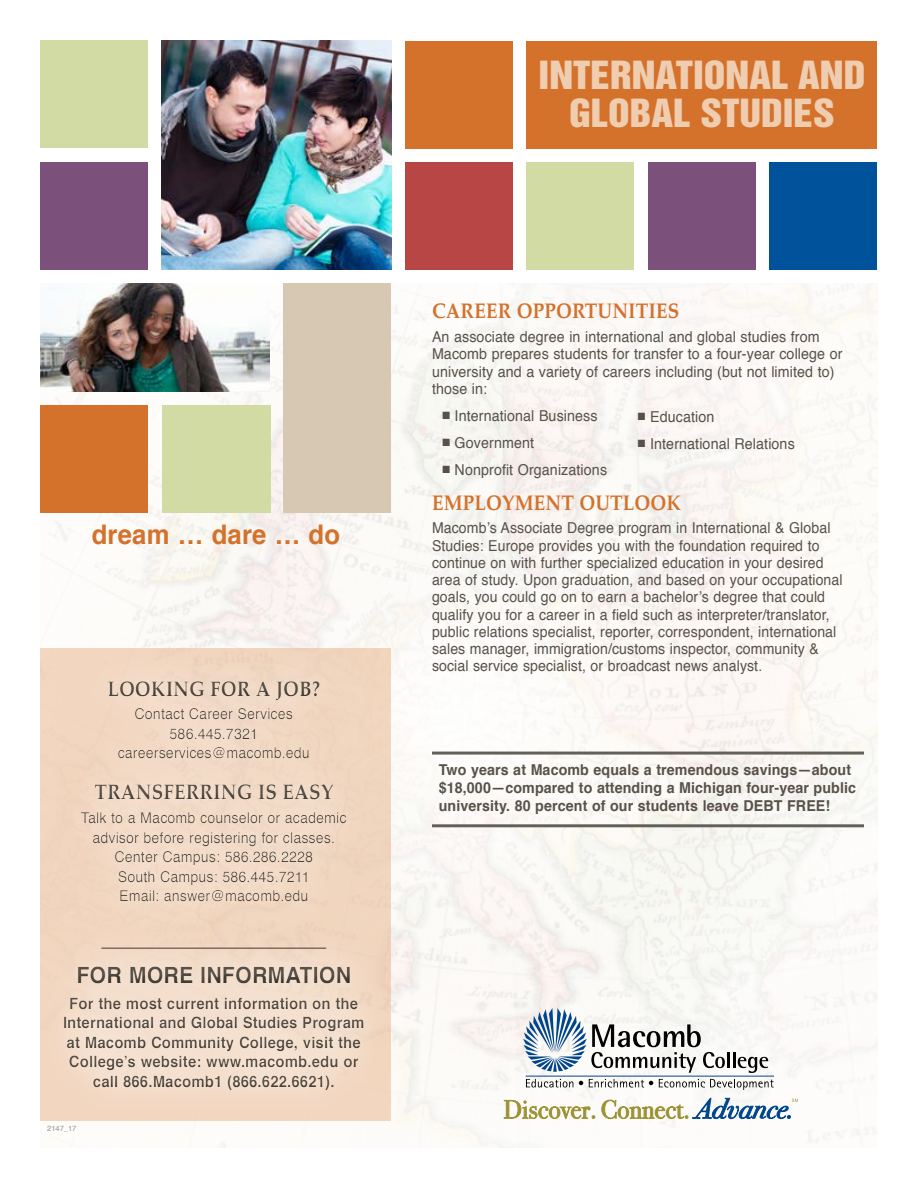
<style>
.page{position:relative;width:918px;height:1188px;background:#fff}
.page>*{position:absolute;margin:0;border:0;box-sizing:border-box;transform-origin:0 0}
.t1{font:35.55px/37.5px "Helvetica Inserat";color:#efcdb0;text-align:center;scale:1.1 1}
.t2{font:700 27px "Helvetica";letter-spacing:.01em;color:#d4722c;scale:.95 1}
.t3{font:700 22.5px "Helvetica";letter-spacing:.01em;color:#575149;scale:.95 1}
.t4{font:700 21px "Palatino";letter-spacing:.005em;color:#d4722c;scale:.9 1}
.t5{font:700 21px "Palatino";letter-spacing:.005em;color:#575149;scale:.9 1}
.t6{font:700 15.75px/19.5px "Helvetica";letter-spacing:.01em;color:#575149;text-align:center;scale:.95 1}
.t7{font:15px/17.2px "Helvetica";letter-spacing:.01em;color:#575149;scale:.94 1}
.t8{font:15px/19.5px "Helvetica";letter-spacing:.01em;color:#575149;text-align:center;scale:.95 1}
.t9{font:700 15px/18px "Helvetica";letter-spacing:.01em;color:#575149;scale:.95 1}
.t10{font:7.5px "Helvetica";color:#939598}
</style>
<div class="page">
<img style="left:40px;top:283px;width:838px;height:865px">
<div style="left:284px;top:284px;width:108px;height:229px;background:#d6c8b3"></div>
<div style="left:40px;top:405px;width:108px;height:108px;background:#d4722c"></div>
<div style="left:162px;top:405px;width:108px;height:108px;background:#d2dba4"></div>
<div style="left:648px;top:162px;width:108px;height:108px;background:#7b517c"></div>
<div style="left:40px;top:40px;width:108px;height:108px;background:#d2dba4"></div>
<div style="left:405px;top:162px;width:108px;height:108px;background:#b84645"></div>
<div style="left:405px;top:41px;width:108px;height:107px;background:#d4722c"></div>
<div style="left:40px;top:162px;width:108px;height:108px;background:#7b517c"></div>
<div style="left:526px;top:162px;width:108px;height:108px;background:#d2dba4"></div>
<div style="left:770px;top:162px;width:108px;height:108px;background:#00539b"></div>
<div style="left:526px;top:41px;width:351px;height:107px;background:#d4722c"></div>
<img style="left:40px;top:284px;width:230px;height:108px">
<img style="left:161px;top:41px;width:231px;height:229px">
<div style="left:36px;top:651px;width:355px;height:465px;background:#f2d6c0"></div>
<div style="left:55px;top:675px;width:320px;height:423px;background:#000;opacity:.41"></div>
<hr style="left:432px;top:752px;width:432px;height:3px;background:#63605a">
<hr style="left:432px;top:824px;width:432px;height:3px;background:#63605a">
<svg style="left:504px;top:1100px;width:91px;height:19px"></svg>
<svg style="left:602px;top:1098px;width:196px;height:21px"></svg>
<hr style="left:526px;top:1076px;width:248px;height:1px;background:#00468b">
<svg style="left:526px;top:1079px;width:47px;height:9px"></svg>
<svg style="left:579px;top:1081px;width:4px;height:4px"></svg>
<svg style="left:589px;top:1079px;width:64px;height:9px"></svg>
<svg style="left:659px;top:1079px;width:115px;height:11px"></svg>
<svg style="left:523px;top:1008px;width:202px;height:65px"></svg>
<hr style="left:727px;top:1052px;width:3px;height:16px;background:#000">
<svg style="left:733px;top:1052px;width:35px;height:21px"></svg>
<h1 class="t1" style="left:539px;top:57px;width:299px">INTERNATIONAL AND<br>GLOBAL STUDIES</h1>
<h2 class="t2" style="left:92px;top:512px;width:263px">dream … dare … do</h2>
<h3 class="t5" style="left:107px;top:675px;width:238px">LOOKING FOR A JOB?</h3>
<p class="t8" style="left:118px;top:705px;width:204px">Contact Career Services<br>586.445.7321 careerservices@macomb.edu</p>
<h3 class="t5" style="left:94px;top:779px;width:267px">TRANSFERRING IS EASY</h3>
<p class="t8" style="left:81px;top:809px;width:281px">Talk to a Macomb counselor or academic advisor before registering for classes.<br>Center Campus: 586.286.2228<br>South Campus: 586.445.7211<br>Email: answer@macomb.edu</p>
<h3 class="t3" style="left:76px;top:957px;width:291px">FOR MORE INFORMATION</h3>
<p class="t6" style="left:63px;top:994px;width:319px">For the most current information on the International and Global Studies Program at Macomb Community College, visit the College’s website: www.macomb.edu or call 866.Macomb1 (866.622.6621).</p>
<p class="t10" style="left:47px;top:1123px;width:31px">2147_17</p>
<h3 class="t4" style="left:432px;top:298px;width:276px">CAREER OPPORTUNITIES</h3>
<p class="t8" style="left:432px;top:329px;width:434px;line-height:17.2px;text-align:left">An associate degree in international and global studies from Macomb prepares students for transfer to a four-year college or university and a variety of careers including (but not limited to) those in:</p>
<p class="t8" style="left:442px;top:406px;width:165px">■ International Business</p>
<p class="t8" style="left:442px;top:433px;width:98px">■ Government</p>
<p class="t8" style="left:442px;top:460px;width:175px">■ Nonprofit Organizations</p>
<p class="t8" style="left:638px;top:407px;width:82px">■ Education</p>
<p class="t8" style="left:638px;top:434px;width:167px">■ International Relations</p>
<h3 class="t4" style="left:432px;top:490px;width:278px">EMPLOYMENT OUTLOOK</h3>
<p class="t7" style="left:432px;top:520px;width:438px">Macomb’s Associate Degree program in International &amp; Global Studies: Europe provides you with the foundation required to continue on with further specialized education in your desired area of study. Upon graduation, and based on your occupational goals, you could go on to earn a bachelor’s degree that could qualify you for a career in a field such as interpreter/translator, public relations specialist, reporter, correspondent, international sales manager, immigration/customs inspector, community &amp; social service specialist, or broadcast news analyst.</p>
<p class="t9" style="left:439px;top:761px;width:441px">Two years at Macomb equals a tremendous savings—about $18,000—compared to attending a Michigan four-year public university. 80 percent of our students leave DEBT FREE!</p>
</div>
